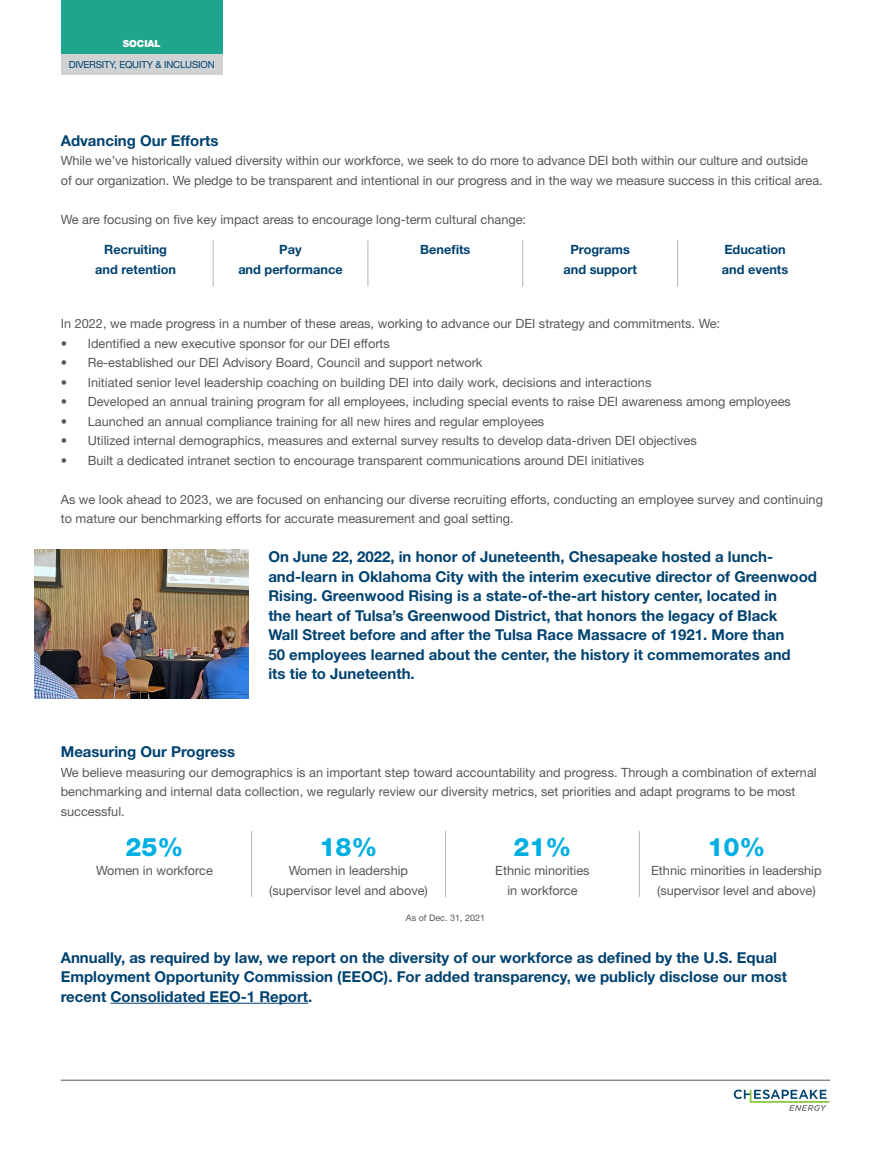
<style>
.page{position:relative;width:891px;height:1161px;background:#fff}
.page>*{position:absolute;margin:0;border:0;box-sizing:border-box;transform-origin:0 0}
.BIG_NUMBER{font:800 25.5px "Helvetica Neue LT Std";color:#00afe1}
.HEADLINE{font:800 25.5px "Helvetica Neue LT Std";color:#00afe1}
.SUBHEAD{font:700 15px/19.5px "Helvetica Neue LT Std";color:#004270}
.BODY_TEXT{font:12.75px/19.5px "Helvetica Neue LT Std";color:#57585a}
.BODY_TEXT-2{font:700 12.75px/19.5px "Helvetica Neue LT Std";color:#004270;text-align:center}
.INTRO_TEXT{font:9.75px "Helvetica Neue LT Std";letter-spacing:-.02em;color:#004270}
.INTRO_TEXT-2{font:900 9.75px "Helvetica Neue LT Std";color:#fff}
.FOOTNOTE{font:9px "Helvetica Neue LT Std";color:#57585a}
</style>
<div class="page">
<svg style="left:734px;top:1090px;width:96px;height:21px"></svg>
<hr style="left:61px;top:1080px;width:769px;height:1px;background:#57585a">
<div style="left:61px;top:27px;width:162px;height:47px;background:#d1d2d4"></div>
<div style="left:61px;top:0;width:162px;height:54px;background:#1fa48e"></div>
<hr style="left:110px;top:1003px;width:198px;height:1px;background:#004270">
<hr style="left:251px;top:831px;width:1px;height:66px;background:#b0b9bf">
<hr style="left:445px;top:831px;width:1px;height:66px;background:#b0b9bf">
<hr style="left:639px;top:831px;width:1px;height:66px;background:#b0b9bf">
<hr style="left:213px;top:240px;width:1px;height:47px;background:#b0b9bf">
<hr style="left:368px;top:240px;width:1px;height:47px;background:#b0b9bf">
<hr style="left:522px;top:240px;width:1px;height:47px;background:#b0b9bf">
<hr style="left:677px;top:240px;width:1px;height:47px;background:#b0b9bf">
<img style="left:34px;top:549px;width:214px;height:149px">
<p class="INTRO_TEXT-2" style="left:123px;top:38px;width:40px">SOCIAL</p>
<p class="INTRO_TEXT" style="left:69px;top:58px;width:148px">DIVERSITY, EQUITY &amp; INCLUSION</p>
<p class="SUBHEAD" style="left:61px;top:130px;width:159px">Advancing Our Efforts</p>
<p class="BODY_TEXT" style="left:61px;top:151px;width:763px">While we’ve historically valued diversity within our workforce, we seek to do more to advance DEI both within our culture and outside<br>of our organization. We pledge to be transparent and intentional in our progress and in the way we measure success in this critical area.</p>
<p class="BODY_TEXT" style="left:61px;top:209px;width:467px">We are focusing on five key impact areas to encourage long-term cultural change:</p>
<p class="BODY_TEXT-2" style="left:95px;top:239px;width:82px">Recruiting and retention</p>
<p class="BODY_TEXT-2" style="left:238px;top:239px;width:106px">Pay<br>and performance</p>
<p class="BODY_TEXT-2" style="left:420px;top:239px;width:52px">Benefits</p>
<p class="BODY_TEXT-2" style="left:563px;top:239px;width:75px">Programs and support</p>
<p class="BODY_TEXT-2" style="left:722px;top:239px;width:68px;text-align:left">Education and events</p>
<p class="BODY_TEXT" style="left:61px;top:314px;width:661px">In 2022, we made progress in a number of these areas, working to advance our DEI strategy and commitments. We:</p>
<p class="BODY_TEXT" style="left:61px;top:333px;width:331px">• Identified a new executive sponsor for our DEI efforts</p>
<p class="BODY_TEXT" style="left:61px;top:353px;width:423px">• Re-established our DEI Advisory Board, Council and support network</p>
<p class="BODY_TEXT" style="left:61px;top:372px;width:592px">• Initiated senior level leadership coaching on building DEI into daily work, decisions and interactions</p>
<p class="BODY_TEXT" style="left:61px;top:392px;width:732px">• Developed an annual training program for all employees, including special events to raise DEI awareness among employees</p>
<p class="BODY_TEXT" style="left:61px;top:411px;width:485px">• Launched an annual compliance training for all new hires and regular employees</p>
<p class="BODY_TEXT" style="left:61px;top:431px;width:638px">• Utilized internal demographics, measures and external survey results to develop data-driven DEI objectives</p>
<p class="BODY_TEXT" style="left:61px;top:450px;width:585px">• Built a dedicated intranet section to encourage transparent communications around DEI initiatives</p>
<p class="BODY_TEXT" style="left:61px;top:489px;width:764px">As we look ahead to 2023, we are focused on enhancing our diverse recruiting efforts, conducting an employee survey and continuing to mature our benchmarking efforts for accurate measurement and goal setting.</p>
<p class="SUBHEAD" style="left:268px;top:547px;width:550px">On June 22, 2022, in honor of Juneteenth, Chesapeake hosted a lunch&shy;and-learn in Oklahoma City with the interim executive director of Greenwood Rising. Greenwood Rising is a state-of-the-art history center, located in<br>the heart of Tulsa’s Greenwood District, that honors the legacy of Black<br>Wall Street before and after the Tulsa Race Massacre of 1921. More than<br>50 employees learned about the center, the history it commemorates and<br>its tie to Juneteenth.</p>
<p class="SUBHEAD" style="left:61px;top:742px;width:176px">Measuring Our Progress</p>
<p class="BODY_TEXT" style="left:61px;top:762px;width:757px">We believe measuring our demographics is an important step toward accountability and progress. Through a combination of external benchmarking and internal data collection, we regularly review our diversity metrics, set priorities and adapt programs to be most successful.</p>
<p class="HEADLINE" style="left:126px;top:832px;width:59px">25%</p>
<p class="BODY_TEXT" style="left:96px;top:861px;width:118px">Women in workforce</p>
<p class="BIG_NUMBER" style="left:320px;top:832px;width:59px">18%</p>
<p class="BODY_TEXT" style="left:289px;top:861px;width:121px">Women in leadership</p>
<p class="BODY_TEXT" style="left:269px;top:880px;width:160px">(supervisor level and above)</p>
<p class="FOOTNOTE" style="left:406px;top:912px;width:81px">As of Dec. 31, 2021</p>
<p class="BIG_NUMBER" style="left:514px;top:832px;width:59px">21%</p>
<p class="BODY_TEXT" style="left:495px;top:861px;width:96px;text-align:center">Ethnic minorities in workforce</p>
<p class="BIG_NUMBER" style="left:707px;top:832px;width:59px">10%</p>
<p class="BODY_TEXT" style="left:651px;top:861px;width:172px;text-align:center">Ethnic minorities in leadership (supervisor level and above)</p>
<p class="SUBHEAD" style="left:61px;top:947px;width:728px">Annually, as required by law, we report on the diversity of our workforce as defined by the U.S. Equal<br>Employment Opportunity Commission (EEOC). For added transparency, we publicly disclose our most recent Consolidated EEO-1 Report.</p>
</div>
